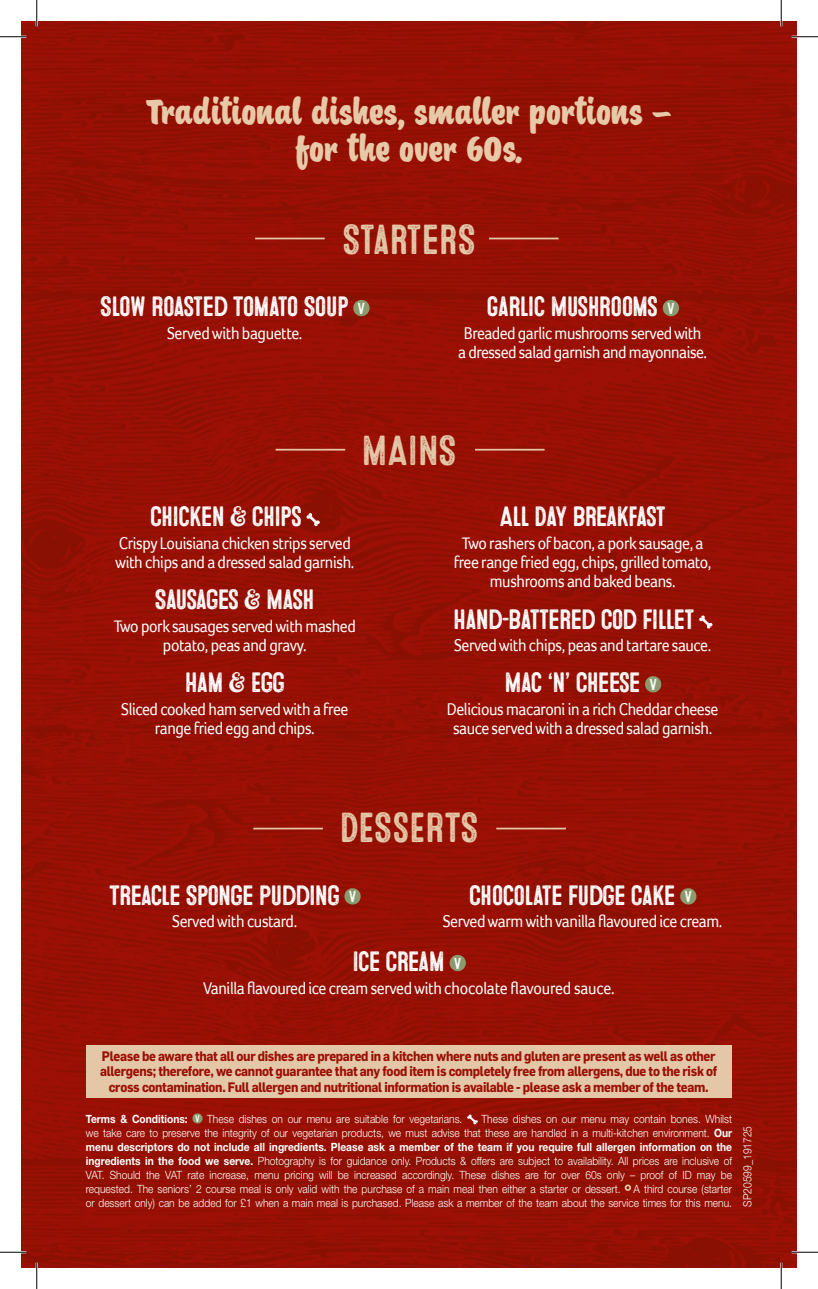
<style>
.page{position:relative;width:818px;height:1289px;background:#fff}
.page>*{position:absolute;margin:0;border:0;box-sizing:border-box;transform-origin:0 0}
.t1{font:42px "Microbrew Three";letter-spacing:-.025em;color:#e3c7a7}
.t2{font:36.75px/36.8px "Signorita Rough";color:#e7c9a8;text-align:center}
.t3{font:28px "Microbrew Three";letter-spacing:-.05em;color:#fff}
.t4{font:17.5px/19.2px "Foco";letter-spacing:-.025em;color:#fff;text-align:center;scale:.9 1}
.t5{font:700 13.65px/15.2px "Flama";letter-spacing:-.025em;color:#9c1006;text-align:center;scale:.9 1}
.t6{font:300 11.38px/14px "Helvetica Neue";color:#fff;text-align:justify;scale:.9 1}
.s1{font-size:15.92px}
.s2{font-weight:700}
.s3{font-family:"Microbrew Three";font-weight:400;font-size:9.97px}
</style>
<div class="page">
<img style="left:22px;top:22px;width:774px;height:1245px">
<svg style="left:192px;top:1113px;width:11px;height:10px"></svg>
<svg style="left:467px;top:1114px;width:11px;height:11px"></svg>
<div style="left:624px;top:1184px;width:7px;height:7px;border:2px solid #e3c7a7;border-radius:50%"></div>
<svg style="left:352px;top:294px;width:17px;height:23px"></svg>
<svg style="left:306px;top:512px;width:14px;height:15px"></svg>
<svg style="left:343px;top:883px;width:18px;height:22px"></svg>
<svg style="left:661px;top:294px;width:18px;height:23px"></svg>
<svg style="left:699px;top:615px;width:13px;height:14px"></svg>
<svg style="left:644px;top:671px;width:17px;height:22px"></svg>
<svg style="left:679px;top:883px;width:17px;height:22px"></svg>
<svg style="left:448px;top:949px;width:18px;height:23px"></svg>
<hr style="left:255px;top:238px;width:70px;height:1px;background:#e3c7a7">
<hr style="left:275px;top:449px;width:70px;height:2px;background:#e3c7a7">
<hr style="left:253px;top:828px;width:70px;height:1px;background:#e3c7a7">
<hr style="left:489px;top:238px;width:69px;height:1px;background:#e3c7a7">
<hr style="left:475px;top:449px;width:69px;height:2px;background:#e3c7a7">
<hr style="left:496px;top:828px;width:70px;height:1px;background:#e3c7a7">
<div style="left:86px;top:1046px;width:645px;height:52px;background:#e3c7a7"></div>
<hr style="left:0;top:36px;width:26px;height:2px;background:#fff">
<hr style="left:791px;top:36px;width:27px;height:2px;background:#fff">
<hr style="left:0;top:1251px;width:26px;height:2px;background:#fff">
<hr style="left:791px;top:1251px;width:27px;height:2px;background:#fff">
<hr style="left:36px;top:0;width:2px;height:26px;background:#fff">
<hr style="left:36px;top:1263px;width:2px;height:26px;background:#fff">
<hr style="left:780px;top:0;width:2px;height:26px;background:#fff">
<hr style="left:780px;top:1263px;width:2px;height:26px;background:#fff">
<svg style="left:0;top:36px;width:26px;height:1px"></svg>
<svg style="left:791px;top:36px;width:27px;height:1px"></svg>
<svg style="left:0;top:1252px;width:26px;height:1px"></svg>
<svg style="left:791px;top:1252px;width:27px;height:1px"></svg>
<svg style="left:36px;top:0;width:1px;height:26px"></svg>
<svg style="left:36px;top:1263px;width:1px;height:26px"></svg>
<svg style="left:781px;top:0;width:1px;height:26px"></svg>
<svg style="left:781px;top:1263px;width:1px;height:26px"></svg>
<h2 class="t2" style="left:146px;top:93px;width:526px">Traditional dishes, smaller portions – for the over 60s.</h2>
<h1 class="t1" style="left:342px;top:216px;width:135px">STARTERS</h1>
<h3 class="t3" style="left:100px;top:291px;width:267px">SLOW ROASTED TOMATO SOUP <span class="s1">V</span></h3>
<h3 class="t4" style="left:167px;top:323px;width:152px">Served with baguette.</h3>
<h3 class="t3" style="left:486px;top:291px;width:190px">GARLIC MUSHROOMS <span class="s1">V</span></h3>
<h3 class="t4" style="left:458px;top:323px;width:278px">Breaded garlic mushrooms served with a dressed salad garnish and mayonnaise.</h3>
<h1 class="t1" style="left:361px;top:427px;width:97px">MAINS</h1>
<h3 class="t3" style="left:150px;top:501px;width:154px">CHICKEN &amp; CHIPS</h3>
<h3 class="t4" style="left:115px;top:533px;width:267px;text-align:left">Crispy Louisiana chicken strips served with chips and a dressed salad garnish.</h3>
<h3 class="t3" style="left:154px;top:584px;width:162px">SAUSAGES &amp; MASH</h3>
<h3 class="t4" style="left:114px;top:616px;width:270px">Two pork sausages served with mashed potato, peas and gravy.</h3>
<h3 class="t3" style="left:184px;top:667px;width:102px">HAM &amp; EGG</h3>
<h3 class="t4" style="left:121px;top:699px;width:254px">Sliced cooked ham served with a free range fried egg and chips.</h3>
<h3 class="t3" style="left:499px;top:501px;width:168px">ALL DAY BREAKFAST</h3>
<h3 class="t4" style="left:454px;top:533px;width:288px">Two rashers of bacon, a pork sausage, a free range fried egg, chips, grilled tomato, mushrooms and baked beans.</h3>
<h3 class="t3" style="left:453px;top:603px;width:243px">HAND-BATTERED COD FILLET</h3>
<h3 class="t4" style="left:454px;top:636px;width:287px">Served with chips, peas and tartare sauce.</h3>
<h3 class="t3" style="left:504px;top:667px;width:154px">MAC ‘N’ CHEESE <span class="s1">V</span></h3>
<h3 class="t4" style="left:447px;top:699px;width:303px">Delicious macaroni in a rich Cheddar cheese sauce served with a dressed salad garnish.</h3>
<h1 class="t1" style="left:339px;top:804px;width:141px">DESSERTS</h1>
<h3 class="t3" style="left:109px;top:879px;width:249px">TREACLE SPONGE PUDDING <span class="s1">V</span></h3>
<h3 class="t4" style="left:172px;top:912px;width:140px">Served with custard.</h3>
<h3 class="t3" style="left:469px;top:879px;width:225px">CHOCOLATE FUDGE CAKE <span class="s1">V</span></h3>
<h3 class="t4" style="left:443px;top:912px;width:312px">Served warm with vanilla flavoured ice cream.</h3>
<h3 class="t3" style="left:352px;top:946px;width:111px">ICE CREAM <span class="s1">V</span></h3>
<h3 class="t4" style="left:203px;top:978px;width:458px">Vanilla flavoured ice cream served with chocolate flavoured sauce.</h3>
<p class="t5" style="left:100px;top:1048px;width:687px">Please be aware that all our dishes are prepared in a kitchen where nuts and gluten are present as well as other allergens; therefore, we cannot guarantee that any food item is completely free from allergens, due to the risk of cross contamination. Full allergen and nutritional information is available - please ask a member of the team.</p>
<p class="t6" style="left:86px;top:1111px;width:420px"><span class="s2">Terms &amp; Conditions:</span> <span class="s3">V</span> These dishes on our menu are suitable for vegetarians.</p>
<p class="t6" style="left:86px;top:1111px;width:719px;text-indent:395px">These dishes on our menu may contain bones. Whilst we take care to preserve the integrity of our vegetarian products, we must advise that these are handled in a multi-kitchen environment. <span class="s2">Our menu descriptors do not include all ingredients. Please ask a member of the team if you require full allergen information on the ingredients in the food we serve.</span> Photography is for guidance only. Products &amp; offers are subject to availability. All prices are inclusive of VAT. Should the VAT rate increase, menu pricing will be increased accordingly. These dishes are for over 60s only – proof of ID may be requested. The seniors’ 2 course meal is only valid with the purchase of a main meal then either a starter or dessert. A third course (starter or dessert only) can be added for £1 when a main meal is purchased. Please ask a member of the team about the service times for this menu.</p>
<p class="t6" style="left:740px;top:1207px;width:91px;rotate:-90deg">SP20599_191725</p>
</div>
